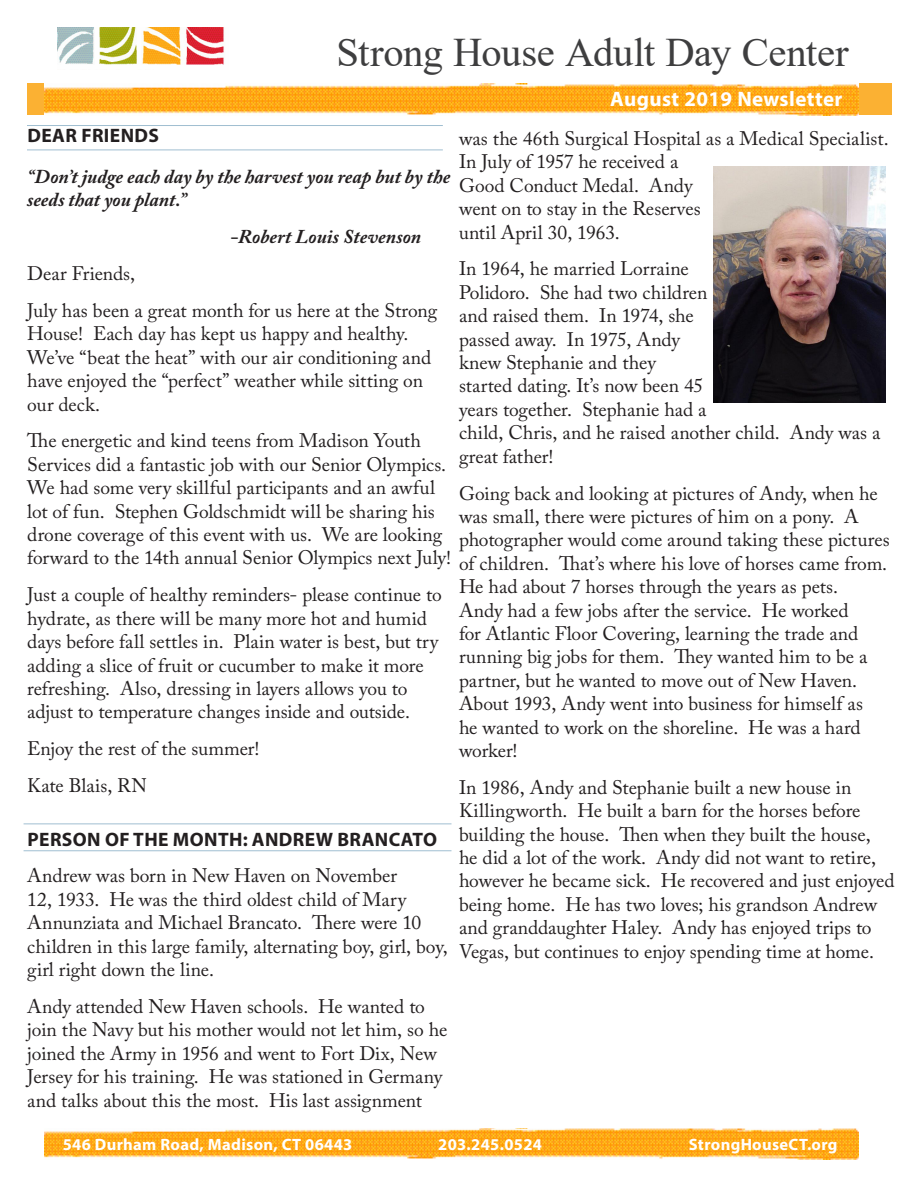
<style>
.page{position:relative;width:918px;height:1188px;background:#fff}
.page>*{position:absolute;margin:0;border:0;box-sizing:border-box;transform-origin:0 0}
.t1{font:40.5px "Times New Roman";letter-spacing:-.01em;color:#3e3e3f}
.Body_Copy_Paragraph{font:700 21px "Myriad Pro";letter-spacing:.02em;color:#fff}
.t2{font:19.5px/23.4px "Adobe Caslon Pro";letter-spacing:-.005em;color:#231f20}
.t3{font:italic 700 19.5px/23.4px "Adobe Caslon Pro";color:#231f20}
.t4{font:700 19.5px "Myriad Pro";letter-spacing:.02em;color:#231f20}
.Body_Copy_Paragraph-2{font:700 16.5px "Myriad Pro";letter-spacing:.02em;color:#fff}
</style>
<div class="page">
<div style="left:27px;top:84px;width:865px;height:31px;background:#fbb133"></div>
<img style="left:44px;top:84px;width:815px;height:31px">
<img style="left:57px;top:27px;width:167px;height:38px">
<img style="left:44px;top:1128px;width:815px;height:31px">
<hr style="left:27px;top:150px;width:416px;height:1px;background:#a0bed1">
<hr style="left:27px;top:125px;width:416px;height:1px;background:#a0bed1">
<hr style="left:24px;top:850px;width:427px;height:1px;background:#a0bed1">
<hr style="left:24px;top:824px;width:427px;height:1px;background:#a0bed1">
<img style="left:714px;top:166px;width:171px;height:236px">
<p class="t1" style="left:337px;top:24px;width:514px">Strong House Adult Day Center</p>
<p class="Body_Copy_Paragraph" style="left:610px;top:85px;width:234px">August 2019 Newsletter</p>
<p class="t4" style="left:27px;top:123px;width:133px">DEAR FRIENDS</p>
<p class="t3" style="left:27px;top:164px;width:424px">“Don’t judge each day by the harvest you reap but by the seeds that you plant.”</p>
<p class="t3" style="left:230px;top:225px;width:193px">-Robert Louis Stevenson</p>
<p class="t2" style="left:27px;top:262px;width:109px">Dear Friends,</p>
<p class="t2" style="left:27px;top:299px;width:411px">July has been a great month for us here at the Strong House! Each day has kept us happy and healthy.<br>We’ve “beat the heat” with our air conditioning and have enjoyed the “perfect” weather while sitting on our deck.</p>
<p class="t2" style="left:27px;top:429px;width:425px">The energetic and kind teens from Madison Youth Services did a fantastic job with our Senior Olympics.<br>We had some very skillful participants and an awful lot of fun. Stephen Goldschmidt will be sharing his drone coverage of this event with us. We are looking forward to the 14th annual Senior Olympics next July!</p>
<p class="t2" style="left:27px;top:583px;width:416px">Just a couple of healthy reminders- please continue to hydrate, as there will be many more hot and humid days before fall settles in. Plain water is best, but try adding a slice of fruit or cucumber to make it more refreshing. Also, dressing in layers allows you to adjust to temperature changes inside and outside.</p>
<p class="t2" style="left:27px;top:737px;width:234px">Enjoy the rest of the summer!</p>
<p class="t2" style="left:27px;top:774px;width:121px">Kate Blais, RN</p>
<p class="t4" style="left:27px;top:826px;width:411px">PERSON OF THE MONTH: ANDREW BRANCATO</p>
<p class="t2" style="left:27px;top:864px;width:422px">Andrew was born in New Haven on November<br>12, 1933. He was the third oldest child of Mary Annunziata and Michael Brancato. There were 10 children in this large family, alternating boy, girl, boy, girl right down the line.</p>
<p class="t2" style="left:27px;top:995px;width:422px">Andy attended New Haven schools. He wanted to join the Navy but his mother would not let him, so he joined the Army in 1956 and went to Fort Dix, New Jersey for his training. He was stationed in Germany and talks about this the most. His last assignment</p>
<p class="t2" style="left:459px;top:127px;width:431px">was the 46th Surgical Hospital as a Medical Specialist.<br>In July of 1957 he received a<br>Good Conduct Medal. Andy<br>went on to stay in the Reserves<br>until April 30, 1963.</p>
<p class="t2" style="left:459px;top:257px;width:423px">In 1964, he married Lorraine<br>Polidoro. She had two children<br>and raised them. In 1974, she<br>passed away. In 1975, Andy<br>knew Stephanie and they<br>started dating. It’s now been 45<br>years together. Stephanie had a<br>child, Chris, and he raised another child. Andy was a great father!</p>
<p class="t2" style="left:459px;top:481px;width:432px">Going back and looking at pictures of Andy, when he was small, there were pictures of him on a pony. A photographer would come around taking these pictures of children. That’s where his love of horses came from.<br>He had about 7 horses through the years as pets.</p>
<p class="t2" style="left:459px;top:598px;width:410px">Andy had a few jobs after the service. He worked for Atlantic Floor Covering, learning the trade and running big jobs for them. They wanted him to be a partner, but he wanted to move out of New Haven.<br>About 1993, Andy went into business for himself as he wanted to work on the shoreline. He was a hard worker!</p>
<p class="t2" style="left:459px;top:775px;width:437px">In 1986, Andy and Stephanie built a new house in Killingworth. He built a barn for the horses before building the house. Then when they built the house,<br>he did a lot of the work. Andy did not want to retire, however he became sick. He recovered and just enjoyed being home. He has two loves; his grandson Andrew and granddaughter Haley. Andy has enjoyed trips to Vegas, but continues to enjoy spending time at home.</p>
<p class="Body_Copy_Paragraph-2" style="left:63px;top:1133px;width:291px">546 Durham Road, Madison, CT 06443</p>
<p class="Body_Copy_Paragraph-2" style="left:438px;top:1133px;width:105px">203.245.0524</p>
<p class="Body_Copy_Paragraph-2" style="left:689px;top:1133px;width:150px">StrongHouseCT.org</p>
</div>
